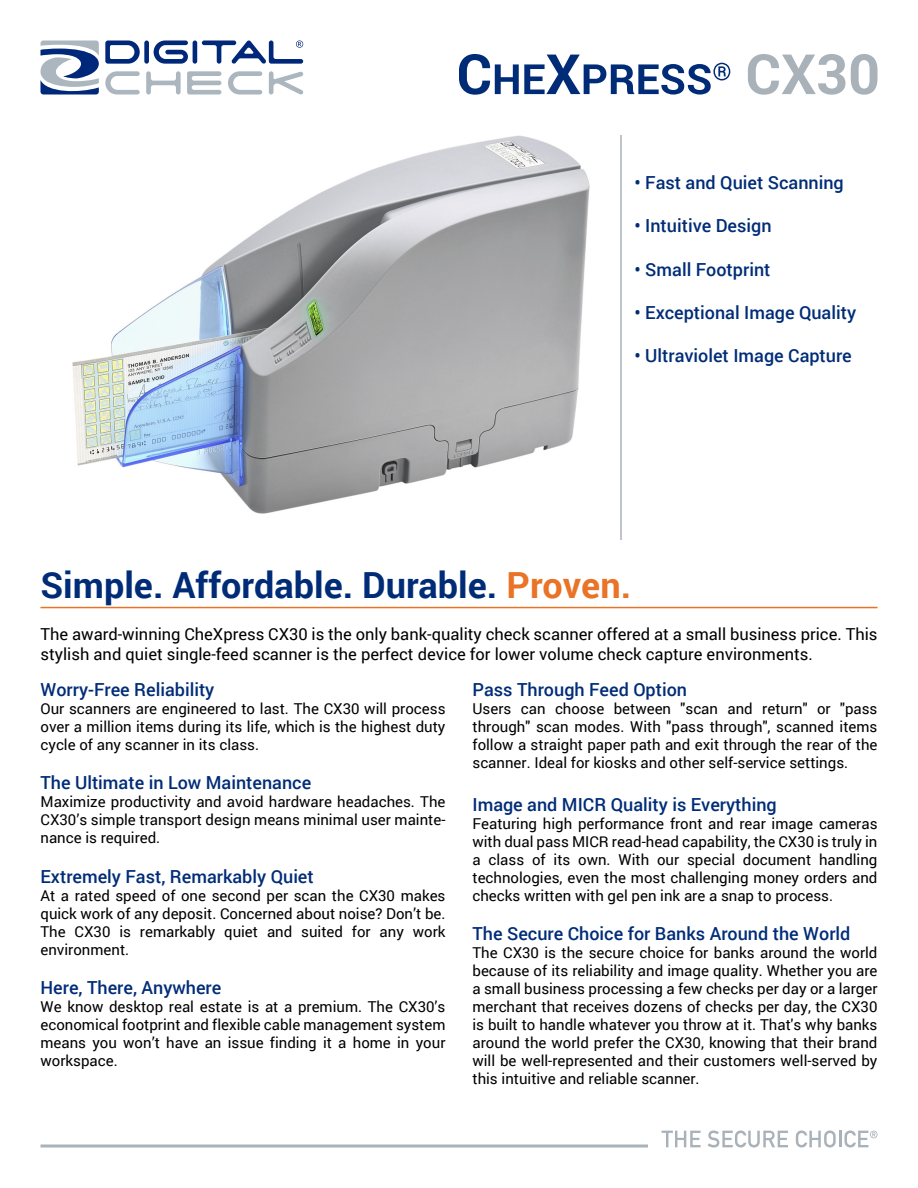
<style>
.page{position:relative;width:918px;height:1188px;background:#fff}
.page>*{position:absolute;margin:0;border:0;box-sizing:border-box;transform-origin:0 0}
.t1{font:700 36px "Roboto";color:#002c77}
.t2{font:500 18px "Roboto";color:#002c77}
.t3{font:16.5px/19.8px "Roboto";color:#000}
.t4{font:15px/18px "Roboto";color:#000;text-align:justify}
.s1{color:#e97326}
</style>
<div class="page">
<svg style="left:459px;top:54px;width:271px;height:41px"></svg>
<svg style="left:748px;top:54px;width:130px;height:41px"></svg>
<svg style="left:40px;top:40px;width:59px;height:54px"></svg>
<svg style="left:105px;top:41px;width:35px;height:23px"></svg>
<div style="left:144px;top:40px;width:5px;height:24px;background:#00287a;border-radius:2px"></div>
<hr style="left:193px;top:40px;width:4px;height:24px;background:#00287a;border-radius:2px">
<svg style="left:154px;top:40px;width:34px;height:24px"></svg>
<svg style="left:146px;top:71px;width:35px;height:23px"></svg>
<svg style="left:105px;top:71px;width:35px;height:23px"></svg>
<svg style="left:228px;top:71px;width:34px;height:23px"></svg>
<svg style="left:187px;top:71px;width:34px;height:23px"></svg>
<svg style="left:269px;top:71px;width:35px;height:24px"></svg>
<svg style="left:202px;top:40px;width:101px;height:24px"></svg>
<hr style="left:620px;top:135px;width:2px;height:405px;background:#aab2b9">
<hr style="left:40px;top:607px;width:838px;height:1px;background:#e97326">
<svg style="left:40px;top:1144px;width:608px;height:4px;fill:#d4d8db"></svg>
<img style="left:72px;top:135px;width:517px;height:378px">
<svg style="left:662px;top:1131px;width:39px;height:16px"></svg>
<svg style="left:708px;top:1130px;width:80px;height:18px"></svg>
<svg style="left:796px;top:1130px;width:81px;height:18px"></svg>
<p class="t2" style="left:634px;top:170px;width:211px">• Fast and Quiet Scanning</p>
<p class="t2" style="left:634px;top:213px;width:139px">• Intuitive Design</p>
<p class="t2" style="left:634px;top:257px;width:137px">• Small Footprint</p>
<p class="t2" style="left:634px;top:300px;width:223px">• Exceptional Image Quality</p>
<p class="t2" style="left:634px;top:343px;width:219px">• Ultraviolet Image Capture</p>
<h1 class="t1" style="left:40px;top:560px;width:592px">Simple. Affordable. Durable. <span class="s1">Proven.</span></h1>
<p class="t3" style="left:41px;top:624px;width:839px">The award-winning CheXpress CX30 is the only bank-quality check scanner offered at a small business price. This stylish and quiet single-feed scanner is the perfect device for lower volume check capture environments.</p>
<p class="t2" style="left:41px;top:676px;width:175px">Worry-Free Reliability</p>
<p class="t4" style="left:41px;top:699px;width:407px">Our scanners are engineered to last. The CX30 will process over a million items during its life, which is the highest duty cycle of any scanner in its class.</p>
<p class="t2" style="left:41px;top:770px;width:272px">The Ultimate in Low Maintenance</p>
<p class="t4" style="left:41px;top:792px;width:407px">Maximize productivity and avoid hardware headaches. The CX30’s simple transport design means minimal user mainte&shy;nance is required.</p>
<p class="t2" style="left:41px;top:864px;width:275px">Extremely Fast, Remarkably Quiet</p>
<p class="t4" style="left:41px;top:886px;width:407px">At a rated speed of one second per scan the CX30 makes quick work of any deposit. Concerned about noise? Don’t be.<br>The CX30 is remarkably quiet and suited for any work environment.</p>
<p class="t2" style="left:41px;top:975px;width:182px">Here, There, Anywhere</p>
<p class="t4" style="left:41px;top:997px;width:407px">We know desktop real estate is at a premium. The CX30’s economical footprint and flexible cable management system means you won’t have an issue finding it a home in your workspace.</p>
<p class="t2" style="left:472px;top:676px;width:216px">Pass Through Feed Option</p>
<p class="t4" style="left:472px;top:699px;width:407px">Users can choose between "scan and return" or "pass through" scan modes. With "pass through", scanned items follow a straight paper path and exit through the rear of the scanner. Ideal for kiosks and other self-service settings.</p>
<p class="t2" style="left:472px;top:792px;width:306px">Image and MICR Quality is Everything</p>
<p class="t4" style="left:472px;top:814px;width:407px">Featuring high performance front and rear image cameras with dual pass MICR read-head capability, the CX30 is truly in a class of its own. With our special document handling technologies, even the most challenging money orders and checks written with gel pen ink are a snap to process.</p>
<p class="t2" style="left:472px;top:921px;width:379px">The Secure Choice for Banks Around the World</p>
<p class="t4" style="left:472px;top:943px;width:407px">The CX30 is the secure choice for banks around the world because of its reliability and image quality. Whether you are a small business processing a few checks per day or a larger merchant that receives dozens of checks per day, the CX30 is built to handle whatever you throw at it. That's why banks around the world prefer the CX30, knowing that their brand will be well-represented and their customers well-served by this intuitive and reliable scanner.</p>
</div>
